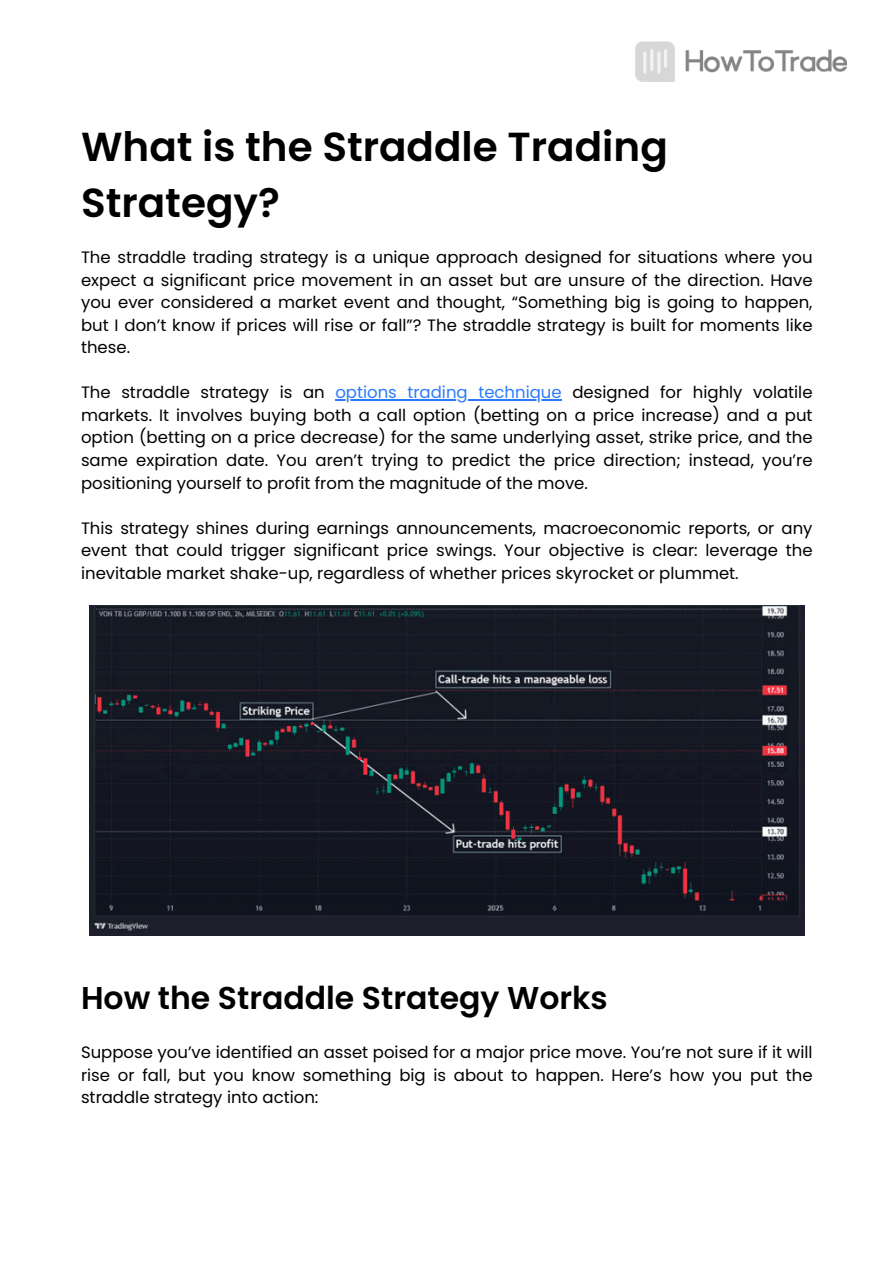
<style>
.page{position:relative;width:894px;height:1264px;background:#fff}
.page>*{position:absolute;margin:0;border:0;box-sizing:border-box;transform-origin:0 0}
.t1{font:600 40.5px/56.2px "Poppins";color:#000}
.t2{font:600 31.5px "Poppins";color:#000}
.t3{font:16.5px/22.5px "Poppins";color:#000;text-align:justify}
.s1{color:#2c7bfd}
</style>
<div class="page">
<img style="left:635px;top:42px;width:211px;height:39px">
<img style="left:89px;top:605px;width:715px;height:330px">
<hr style="left:335px;top:399px;width:226px;height:2px;background:#2c7bfd">
<h1 class="t1" style="left:81px;top:119px;width:588px">What is the Straddle Trading<br>Strategy?</h1>
<p class="t3" style="left:81px;top:246px;width:732px">The straddle trading strategy is a unique approach designed for situations where you expect a significant price movement in an asset but are unsure of the direction. Have you ever considered a market event and thought, “Something big is going to happen, but I don’t know if prices will rise or fall”? The straddle strategy is built for moments like these.</p>
<p class="t3" style="left:81px;top:381px;width:732px">The straddle strategy is an <span class="s1">options trading technique</span> designed for highly volatile markets. It involves buying both a call option (betting on a price increase) and a put option (betting on a price decrease) for the same underlying asset, strike price, and the same expiration date. You aren’t trying to predict the price direction; instead, you’re positioning yourself to profit from the magnitude of the move.</p>
<p class="t3" style="left:81px;top:516px;width:732px">This strategy shines during earnings announcements, macroeconomic reports, or any event that could trigger significant price swings. Your objective is clear: leverage the inevitable market shake-up, regardless of whether prices skyrocket or plummet.</p>
<h2 class="t2" style="left:81px;top:979px;width:528px">How the Straddle Strategy Works</h2>
<p class="t3" style="left:81px;top:1041px;width:732px">Suppose you’ve identified an asset poised for a major price move. You’re not sure if it will rise or fall, but you know something big is about to happen. Here’s how you put the straddle strategy into action:</p>
</div>
